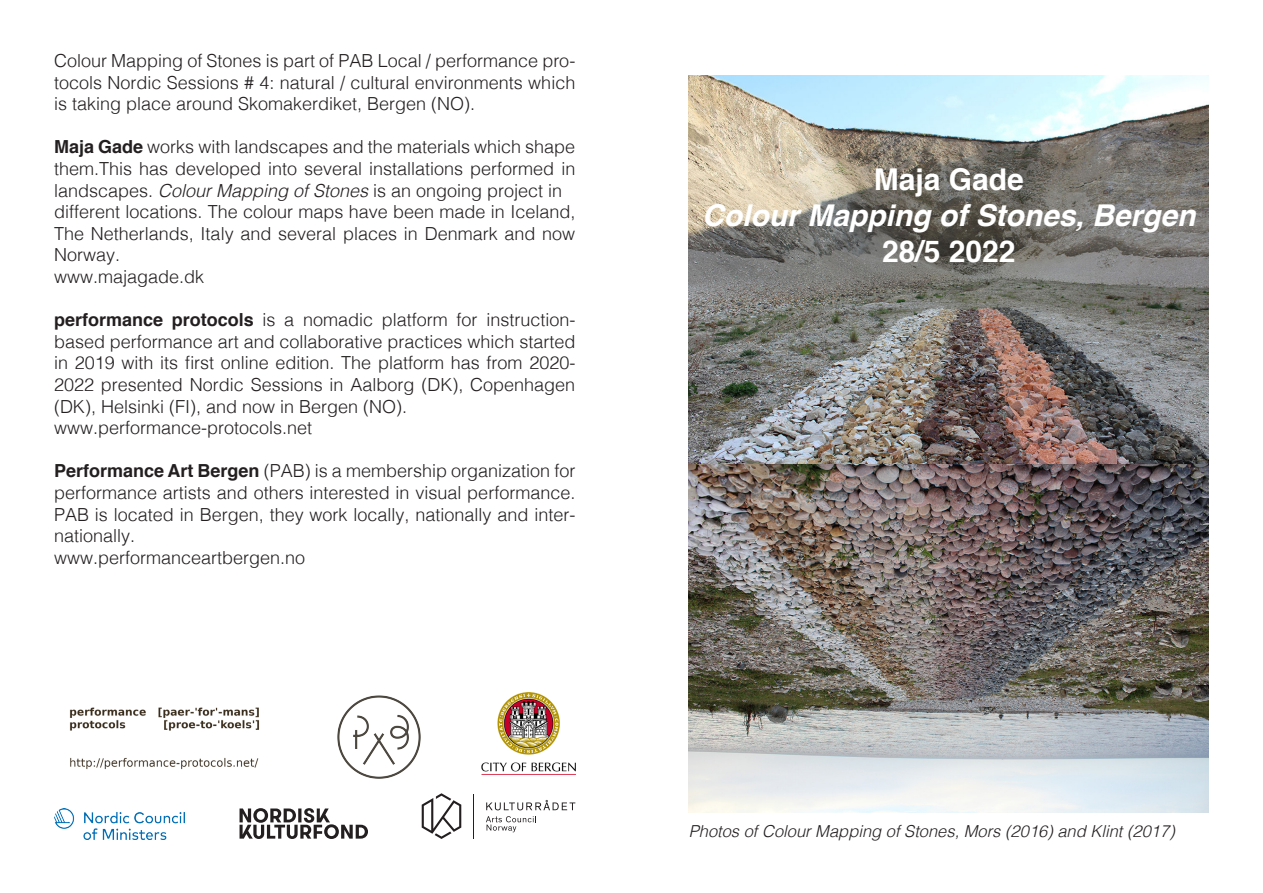
<style>
.page{position:relative;width:1263px;height:893px;background:#fff}
.page>*{position:absolute;margin:0;border:0;box-sizing:border-box;transform-origin:0 0}
.t1{font:italic 700 30px "Helvetica";color:#fff}
.t2{font:700 30px "Helvetica";color:#fff}
.t3{font:300 18px/21.6px "Helvetica";color:#231f20;text-align:justify}
.t4{font:italic 300 16.5px "Helvetica";color:#231f20}
.s1{font-weight:700}
.s2{font-style:italic}
</style>
<div class="page">
<img style="left:689px;top:75px;width:520px;height:737px">
<img style="left:70px;top:707px;width:190px;height:63px">
<svg style="left:239px;top:808px;width:128px;height:31px"></svg>
<img style="left:54px;top:809px;width:130px;height:30px">
<img style="left:337px;top:695px;width:84px;height:84px">
<img style="left:481px;top:692px;width:94px;height:80px">
<svg style="left:486px;top:816px;width:50px;height:16px"></svg>
<svg style="left:486px;top:800px;width:89px;height:10px"></svg>
<hr style="left:473px;top:794px;width:1px;height:44px;background:#231f20">
<svg style="left:422px;top:793px;width:39px;height:46px"></svg>
<p class="t3" style="left:54px;top:48px;width:523px">Colour Mapping of Stones is part of PAB Local / performance pro&shy;tocols Nordic Sessions # 4: natural / cultural environments which is taking place around Skomakerdiket, Bergen (NO).</p>
<p class="t3" style="left:54px;top:135px;width:523px"><span class="s1">Maja Gade</span> works with landscapes and the materials which shape them.This has developed into several installations performed in landscapes. <span class="s2">Colour Mapping of Stones</span> is an ongoing project in</p>
<p class="t3" style="left:54px;top:200px;width:523px">different locations. The colour maps have been made in Iceland, The Netherlands, Italy and several places in Denmark and now Norway.</p>
<p class="t3" style="left:54px;top:264px;width:152px">www.majagade.dk</p>
<p class="t3" style="left:54px;top:308px;width:523px"><span class="s1">performance protocols</span> is a nomadic platform for instruction&shy;based performance art and collaborative practices which started in 2019 with its first online edition. The platform has from 2020- 2022 presented Nordic Sessions in Aalborg (DK), Copenhagen (DK), Helsinki (FI), and now in Bergen (NO).</p>
<p class="t3" style="left:54px;top:416px;width:260px">www.performance-protocols.net</p>
<p class="t3" style="left:54px;top:459px;width:523px"><span class="s1">Performance Art Bergen</span> (PAB) is a membership organization for performance artists and others interested in visual performance.<br>PAB is located in Bergen, they work locally, nationally and inter&shy;nationally.</p>
<p class="t3" style="left:54px;top:545px;width:253px">www.performanceartbergen.no</p>
<p class="t2" style="left:874px;top:155px;width:152px">Maja Gade</p>
<p class="t1" style="left:702px;top:191px;width:495px">Colour Mapping of Stones, Bergen</p>
<p class="t2" style="left:882px;top:227px;width:135px">28/5 2022</p>
<p class="t4" style="left:689px;top:817px;width:488px">Photos of Colour Mapping of Stones, Mors (2016) and Klint (2017)</p>
</div>
